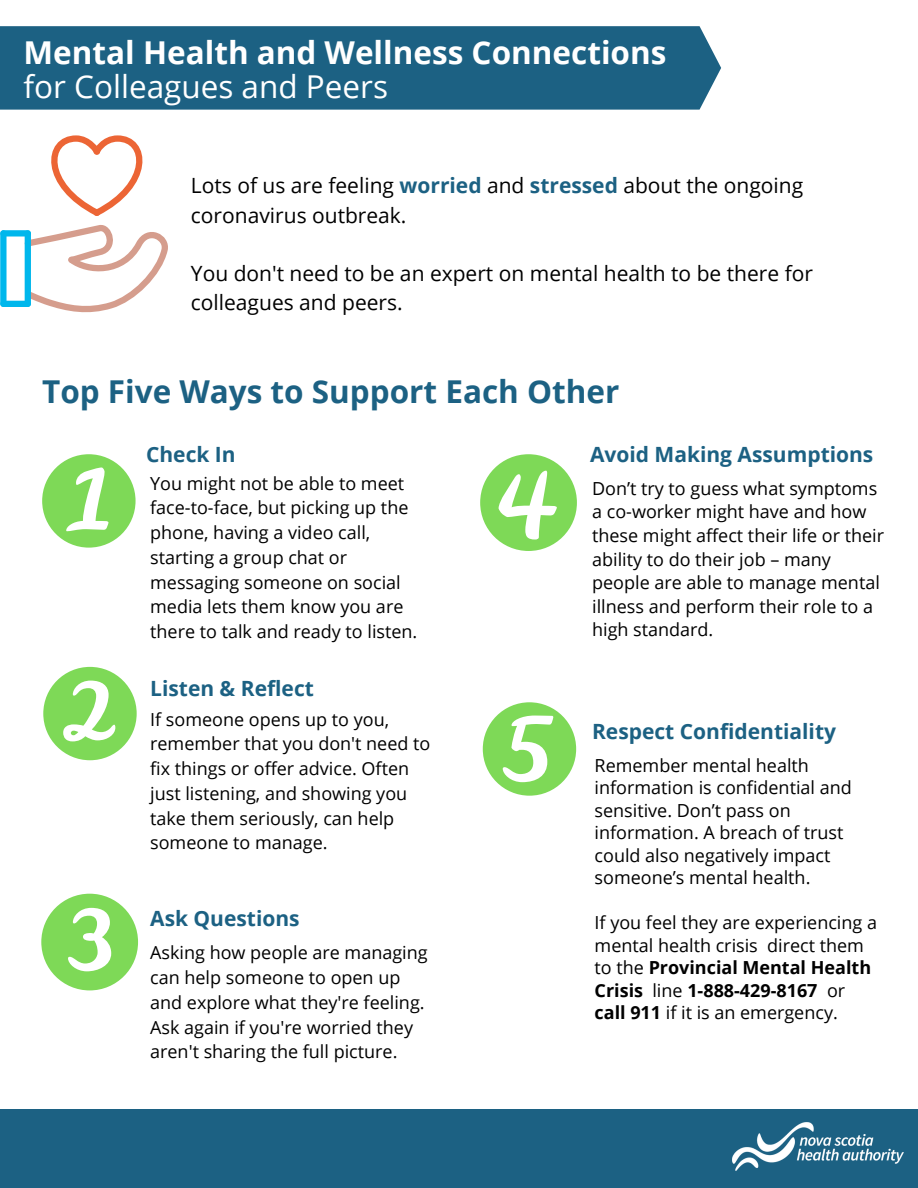
<style>
.page{position:relative;width:918px;height:1188px;background:#fff}
.page>*{position:absolute;margin:0;border:0;box-sizing:border-box;transform-origin:0 0}
.t1{font:700 31.5px "Open Sans";color:#fff}
.t2{font:700 31.5px "Open Sans";color:#1c6183}
.t3{font:31.5px "Open Sans";color:#fff}
.t4{font:21px/29.2px "Open Sans";color:#000}
.t5{font:700 21px "Open Sans";color:#1c6183}
.t6{font:18px/24.8px "Open Sans";color:#000}
.s1{font-weight:700;color:#1c6183}
.s2{font-weight:700}
</style>
<div class="page">
<div style="left:0;top:1110px;width:918px;height:78px;background:#1c6183"></div>
<div style="left:0;top:26px;width:721px;height:84px;background:#1c6183"></div>
<img style="left:733px;top:1122px;width:171px;height:49px">
<svg style="left:42px;top:454px;width:94px;height:94px"></svg>
<svg style="left:43px;top:667px;width:94px;height:93px"></svg>
<svg style="left:41px;top:894px;width:97px;height:96px"></svg>
<svg style="left:480px;top:454px;width:97px;height:97px"></svg>
<svg style="left:483px;top:702px;width:93px;height:94px"></svg>
<svg style="left:20px;top:135px;width:148px;height:178px"></svg>
<div style="left:25px;top:233px;width:6px;height:71px;background:#00b7ec"></div>
<div style="left:0;top:233px;width:7px;height:71px;background:#00b7ec"></div>
<div style="left:3px;top:230px;width:25px;height:7px;background:#00b7ec"></div>
<div style="left:3px;top:301px;width:25px;height:6px;background:#00b7ec"></div>
<h1 class="t1" style="left:24px;top:31px;width:644px">Mental Health and Wellness Connections</h1>
<h1 class="t3" style="left:24px;top:64px;width:366px">for Colleagues and Peers</h1>
<p class="t4" style="left:191px;top:171px;width:614px">Lots of us are feeling <span class="s1">worried</span> and <span class="s1">stressed</span> about the ongoing coronavirus outbreak.</p>
<p class="t4" style="left:191px;top:258px;width:624px">You don't need to be an expert on mental health to be there for colleagues and peers.</p>
<h1 class="t2" style="left:42px;top:370px;width:579px">Top Five Ways to Support Each Other</h1>
<p class="t5" style="left:146px;top:440px;width:91px">Check In</p>
<p class="t6" style="left:150px;top:470px;width:269px">You might not be able to meet face-to-face, but picking up the phone, having a video call, starting a group chat or messaging someone on social media lets them know you are there to talk and ready to listen.</p>
<p class="t5" style="left:150px;top:673px;width:165px">Listen &amp; Reflect</p>
<p class="t6" style="left:150px;top:706px;width:282px">If someone opens up to you, remember that you don't need to fix things or offer advice. Often just listening, and showing you take them seriously, can help someone to manage.</p>
<p class="t5" style="left:590px;top:440px;width:285px">Avoid Making Assumptions</p>
<p class="t6" style="left:592px;top:476px;width:294px;line-height:23.7px">Don’t try to guess what symptoms a co-worker might have and how these might affect their life or their ability to do their job – many people are able to manage mental illness and perform their role to a high standard.</p>
<p class="t5" style="left:592px;top:717px;width:245px">Respect Confidentiality</p>
<p class="t6" style="left:595px;top:754px;width:259px;line-height:22.5px">Remember mental health information is confidential and sensitive. Don’t pass on information. A breach of trust could also negatively impact someone’s mental health.</p>
<p class="t6" style="left:595px;top:911px;width:284px;line-height:22.5px">If you feel they are experiencing a mental health crisis direct them to the <span class="s2">Provincial Mental Health<br>Crisis</span> line <span class="s2">1-888-429-8167</span> or <span class="s2">call 911</span> if it is an emergency.</p>
<p class="t5" style="left:150px;top:904px;width:151px">Ask Questions</p>
<p class="t6" style="left:150px;top:940px;width:279px">Asking how people are managing can help someone to open up and explore what they're feeling.<br>Ask again if you're worried they aren't sharing the full picture.</p>
</div>
